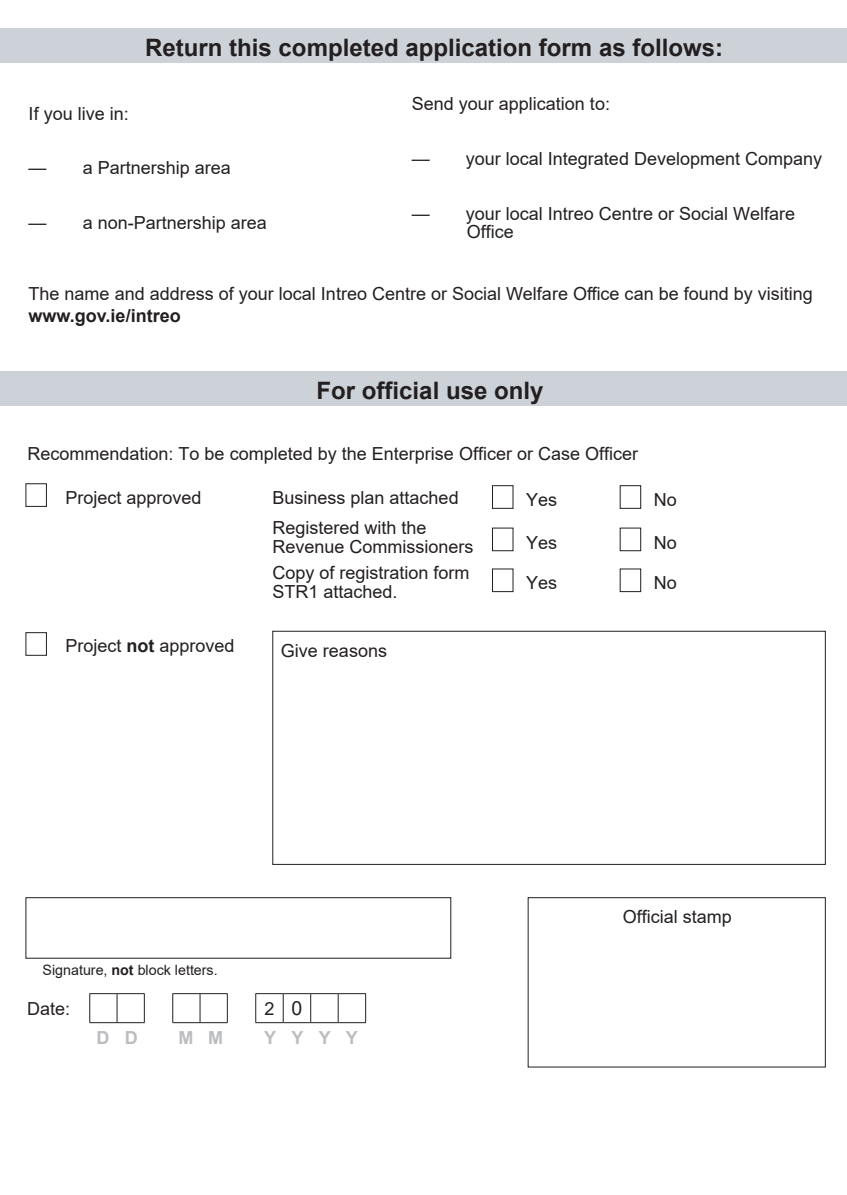
<style>
.page{position:relative;width:847px;height:1195px;background:#fff}
.page>*{position:absolute;margin:0;border:0;box-sizing:border-box;transform-origin:0 0}
.Part_Title{font:700 24px "Arial";color:#231f20}
.t1{font:19.5px "Arial";color:#231f20}
.Boxed_Body__6-6{font:18px/18.8px "Arial";color:#231f20}
.Boxed_Body{font:18px/18.8px "Arial";color:#231f20}
.t2{font:700 18px "Arial";color:#bcbdc0}
.Boxed_Body-2{font:14.25px "Arial";color:#231f20}
.s1{font-weight:700}
</style>
<div class="page">
<div style="left:0;top:371px;width:846px;height:34px;background:#ccd2d7"></div>
<div style="left:272px;top:631px;width:553px;height:234px;border:1px solid #231f20"></div>
<div style="left:0;top:28px;width:846px;height:34px;background:#ccd2d7"></div>
<div style="left:492px;top:485px;width:21px;height:24px;border:1px solid #231f20"></div>
<div style="left:619px;top:485px;width:21px;height:24px;border:1px solid #231f20"></div>
<div style="left:492px;top:528px;width:21px;height:23px;border:1px solid #231f20"></div>
<div style="left:492px;top:569px;width:21px;height:23px;border:1px solid #231f20"></div>
<div style="left:26px;top:483px;width:21px;height:24px;border:1px solid #231f20"></div>
<div style="left:26px;top:632px;width:21px;height:24px;border:1px solid #231f20"></div>
<div style="left:26px;top:897px;width:425px;height:61px;border:1px solid #231f20"></div>
<svg style="left:89px;top:993px;width:56px;height:30px"></svg>
<svg style="left:172px;top:993px;width:56px;height:30px"></svg>
<svg style="left:255px;top:993px;width:111px;height:30px"></svg>
<div style="left:527px;top:897px;width:298px;height:170px;border:1px solid #231f20"></div>
<p class="Part_Title" style="left:145px;top:31px;width:579px">Return this completed application form as follows:</p>
<p class="Boxed_Body" style="left:29px;top:104px;width:102px">If you live in:</p>
<p class="Boxed_Body" style="left:29px;top:159px;width:204px">— a Partnership area</p>
<p class="Boxed_Body" style="left:29px;top:213px;width:240px">— a non-Partnership area</p>
<p class="Boxed_Body" style="left:411px;top:95px;width:200px">Send your application to:</p>
<p class="Boxed_Body" style="left:411px;top:149px;width:412px">— your local Integrated Development Company</p>
<p class="Boxed_Body" style="left:466px;top:204px;width:330px;text-indent:-55px">— your local Intreo Centre or Social Welfare<br>Office</p>
<p class="Boxed_Body__6-6" style="left:29px;top:283px;width:785px;line-height:21.6px">The name and address of your local Intreo Centre or Social Welfare Office can be found by visiting <span class="s1">www.gov.ie/intreo</span></p>
<p class="Part_Title" style="left:316px;top:374px;width:228px">For official use only</p>
<p class="Boxed_Body__6-6" style="left:27px;top:444px;width:612px">Recommendation: To be completed by the Enterprise Officer or Case Officer</p>
<p class="Boxed_Body__6-6" style="left:65px;top:488px;width:138px">Project approved</p>
<p class="Boxed_Body__6-6" style="left:272px;top:488px;width:188px">Business plan attached</p>
<p class="Boxed_Body__6-6" style="left:272px;top:518px;width:203px">Registered with the<br>Revenue Commissioners</p>
<p class="Boxed_Body__6-6" style="left:272px;top:562px;width:199px;line-height:19.5px">Copy of registration form<br>STR1 attached.</p>
<p class="Boxed_Body" style="left:526px;top:490px;width:33px">Yes</p>
<p class="Boxed_Body" style="left:653px;top:490px;width:25px">No</p>
<p class="Boxed_Body" style="left:526px;top:533px;width:33px">Yes</p>
<p class="Boxed_Body" style="left:653px;top:533px;width:25px">No</p>
<p class="Boxed_Body" style="left:526px;top:574px;width:33px">Yes</p>
<p class="Boxed_Body" style="left:653px;top:574px;width:25px">No</p>
<p class="Boxed_Body__6-6" style="left:65px;top:636px;width:171px">Project <span class="s1">not</span> approved</p>
<p class="Boxed_Body" style="left:281px;top:641px;width:108px">Give reasons</p>
<p class="Boxed_Body-2" style="left:43px;top:960px;width:177px">Signature, <span class="s1">not</span> block letters.</p>
<p class="Boxed_Body__6-6" style="left:27px;top:999px;width:45px">Date:</p>
<p class="t2" style="left:97px;top:1025px;width:43px">D D</p>
<p class="t2" style="left:178px;top:1025px;width:46px">M M</p>
<p class="t2" style="left:264px;top:1025px;width:95px">Y Y Y Y</p>
<p class="Boxed_Body__6-6" style="left:264px;top:999px;width:12px">2</p>
<p class="t1" style="left:291px;top:995px;width:12px">0</p>
<p class="Boxed_Body" style="left:622px;top:907px;width:111px">Official stamp</p>
</div>
